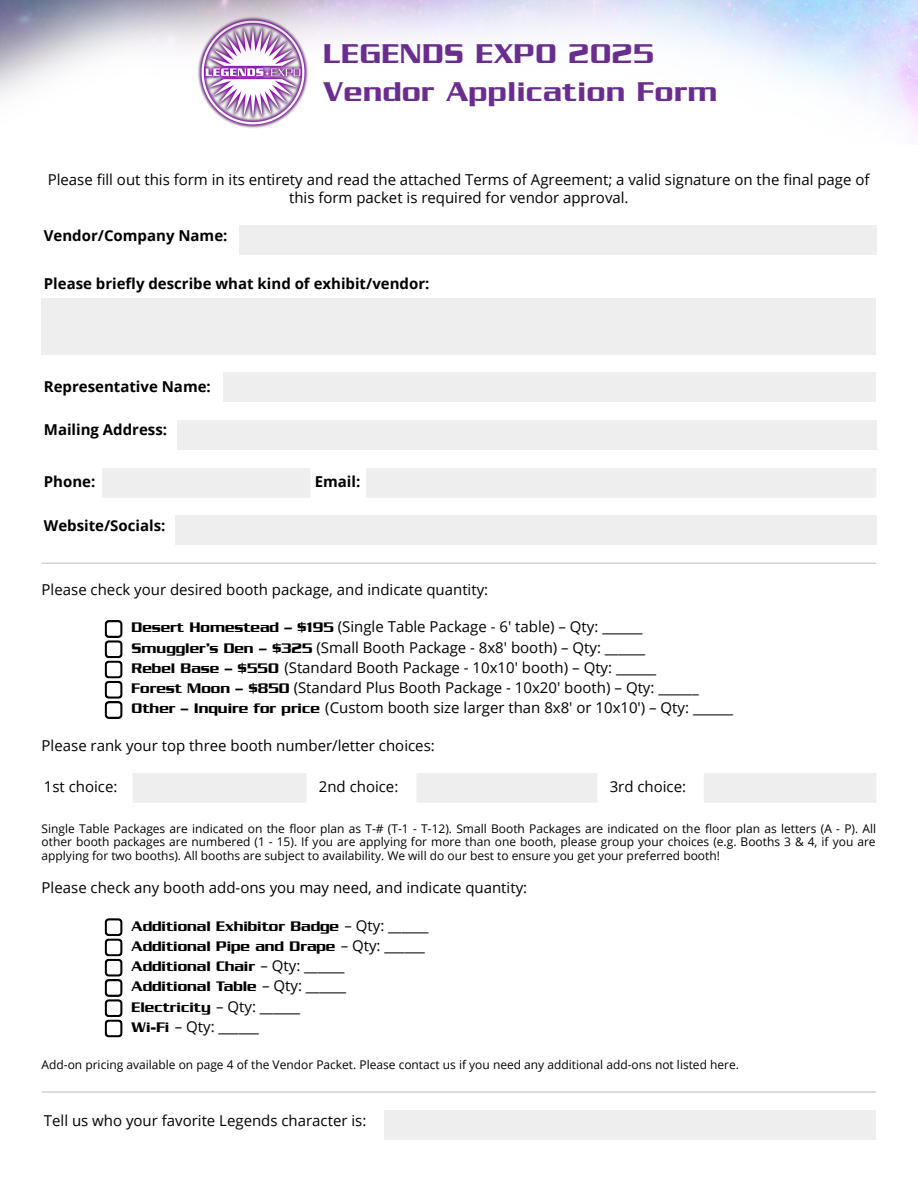
<style>
.page{position:relative;width:918px;height:1186px;background:#fff}
.page>*{position:absolute;margin:0;border:0;box-sizing:border-box;transform-origin:0 0}
.t1{font:500 29.4px "Serpentine";letter-spacing:.025em;color:#6a2d8f}
.t2{font:15px/18px "Open Sans";color:#000;text-align:center}
.t3{font:500 15px "Serpentine";color:#000}
.t4{font:700 15px "Open Sans";color:#000}
.t5{font:12px/13.5px "Open Sans";color:#000;text-align:justify}
.s1{font-family:"Serpentine";font-weight:500}
.s2{font-family:"Open Sans";font-weight:400}
</style>
<div class="page">
<img style="left:0;top:0;width:918px;height:133px">
<div style="left:239px;top:225px;width:637px;height:30px;background:#eee"></div>
<div style="left:42px;top:298px;width:834px;height:57px;background:#eee"></div>
<div style="left:224px;top:372px;width:652px;height:30px;background:#eee"></div>
<div style="left:177px;top:420px;width:699px;height:29px;background:#eee"></div>
<svg style="left:102px;top:468px;width:774px;height:30px;background:#efefef"></svg>
<div style="left:175px;top:515px;width:701px;height:30px;background:#eee"></div>
<hr style="left:42px;top:562px;width:834px;height:2px;background:#bfc3c8">
<svg style="left:105px;top:620px;width:18px;height:99px"></svg>
<svg style="left:133px;top:773px;width:743px;height:30px"></svg>
<svg style="left:105px;top:918px;width:18px;height:119px"></svg>
<hr style="left:42px;top:1091px;width:834px;height:1px;background:#bfc3c8">
<div style="left:384px;top:1110px;width:492px;height:30px;background:#eee"></div>
<p class="t1" style="left:323px;top:37px;width:332px">LEGENDS EXPO 2025</p>
<p class="t1" style="left:323px;top:75px;width:395px">Vendor Application Form</p>
<p class="t2" style="left:48px;top:170px;width:823px">Please fi ll out this form in its entirety and read the attached Terms of Agreement; a valid signature on the fi nal page of this form packet is required for vendor approval.</p>
<p class="t4" style="left:44px;top:225px;width:185px">Vendor/Company Name:</p>
<p class="t4" style="left:44px;top:273px;width:387px">Please briefly describe what kind of exhibit/vendor:</p>
<p class="t4" style="left:44px;top:375px;width:168px">Representative Name:</p>
<p class="t4" style="left:44px;top:419px;width:125px">Mailing Address:</p>
<p class="t4" style="left:44px;top:471px;width:53px">Phone:</p>
<p class="t4" style="left:315px;top:471px;width:47px">Email:</p>
<p class="t4" style="left:44px;top:515px;width:123px">Website/Socials:</p>
<p class="t2" style="left:42px;top:580px;width:448px">Please check your desired booth package, and indicate quantity:</p>
<p class="t2" style="left:132px;top:617px;width:513px"><span class="s1">Desert Homestead – $195</span> (Single Table Package - 6' table) – Qty: ______</p>
<p class="t2" style="left:132px;top:638px;width:515px"><span class="s1">Smuggler’s Den – $325</span> (Small Booth Package - 8x8' booth) – Qty: ______</p>
<p class="t2" style="left:132px;top:658px;width:526px"><span class="s1">Rebel Base – $550</span> (Standard Booth Package - 10x10' booth) – Qty: ______</p>
<p class="t2" style="left:132px;top:678px;width:569px"><span class="s1">Forest Moon – $850</span> (Standard Plus Booth Package - 10x20' booth) – Qty: ______</p>
<p class="t2" style="left:132px;top:698px;width:603px"><span class="s1">Other – Inquire for price</span> (Custom booth size larger than 8x8' or 10x10') – Qty: ______</p>
<p class="t2" style="left:42px;top:736px;width:395px">Please rank your top three booth number/letter choices:</p>
<p class="t2" style="left:44px;top:777px;width:75px">1st choice:</p>
<p class="t2" style="left:319px;top:777px;width:81px">2nd choice:</p>
<p class="t2" style="left:610px;top:777px;width:78px">3rd choice:</p>
<p class="t5" style="left:42px;top:821px;width:836px">Single Table Packages are indicated on the floor plan as T-# (T-1 - T-12). Small Booth Packages are indicated on the floor plan as letters (A - P). All other booth packages are numbered (1 - 15). If you are applying for more than one booth, please group your choices (e.g. Booths 3 &amp; 4, if you are applying for two booths). All booths are subject to availability. We will do our best to ensure you get your preferred booth!</p>
<p class="t2" style="left:42px;top:878px;width:487px">Please check any booth add-ons you may need, and indicate quantity:</p>
<p class="t3" style="left:132px;top:917px;width:298px">Additional Exhibitor Badge <span class="s2">– Qty: ______</span></p>
<p class="t3" style="left:132px;top:937px;width:295px">Additional Pipe and Drape <span class="s2">– Qty: ______</span></p>
<p class="t3" style="left:132px;top:958px;width:214px">Additional Chair <span class="s2">– Qty: ______</span></p>
<p class="t3" style="left:132px;top:978px;width:216px">Additional Table <span class="s2">– Qty: ______</span></p>
<p class="t3" style="left:132px;top:998px;width:170px">Electricity <span class="s2">– Qty: ______</span></p>
<p class="t2" style="left:132px;top:1017px;width:129px"><span class="s1">Wi-Fi</span> – Qty: ______</p>
<p class="t5" style="left:42px;top:1057px;width:699px">Add-on pricing available on page 4 of the Vendor Packet. Please contact us if you need any additional add-ons not listed here.</p>
<p class="t2" style="left:44px;top:1111px;width:324px">Tell us who your favorite Legends character is:</p>
</div>
